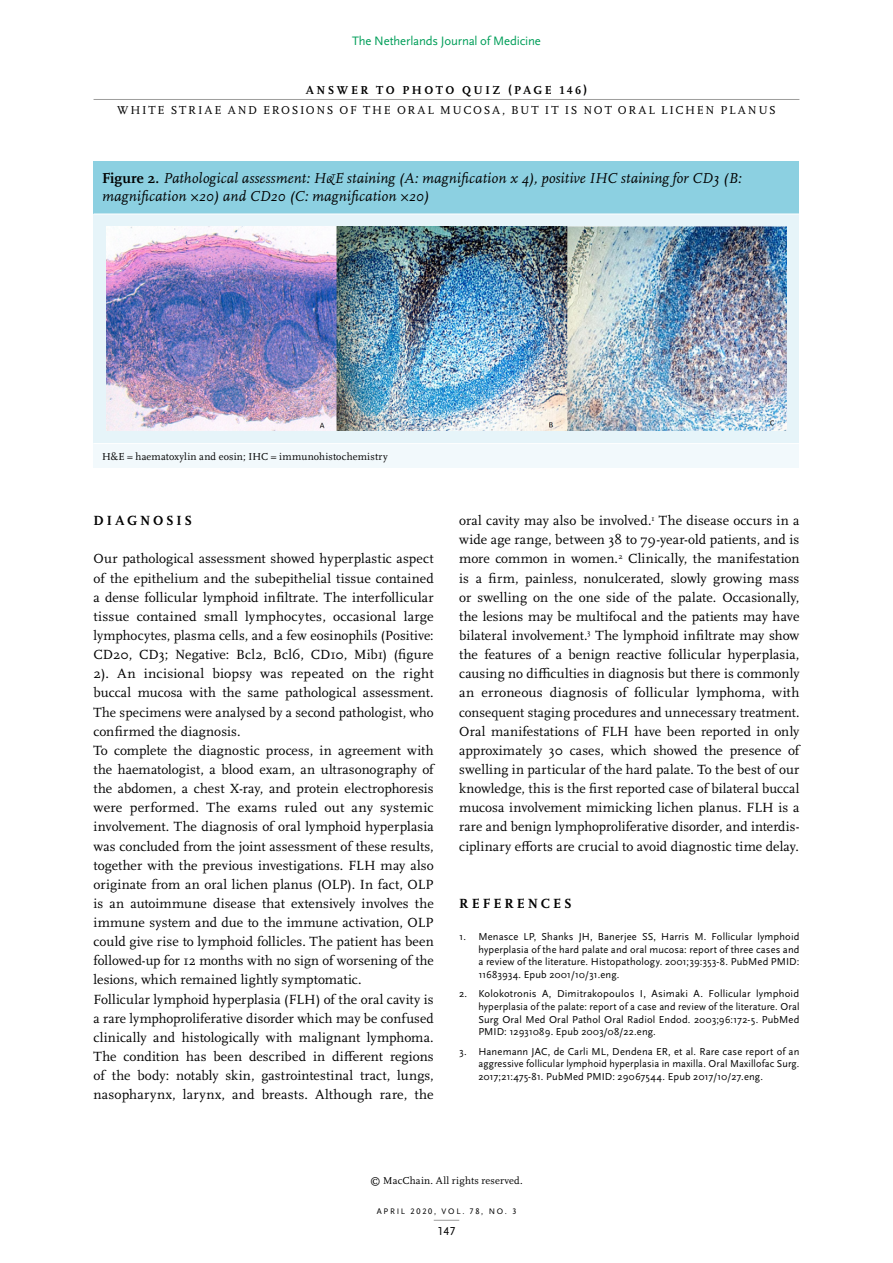
<style>
.page{position:relative;width:893px;height:1263px;background:#fff}
.page>*{position:absolute;margin:0;border:0;box-sizing:border-box;transform-origin:0 0}
.tabel-caption{font:italic 15px/18px "Scala Pro";letter-spacing:.01em;color:#000}
.brood_grep{font:13.8px/19.2px "Scala Pro";letter-spacing:.01em;color:#000;text-align:justify}
.tussenkop_1{font:700 13.8px "Scala Pro";letter-spacing:.21em;color:#000}
.t1{font:12.75px "Scala Sans Pro";letter-spacing:-.01em;color:#009e59}
.fotoquiz-answer{font:12px "Scala Pro";letter-spacing:.14em;color:#000}
.rubriek{font:700 12px "Scala Pro";letter-spacing:.205em;color:#000}
.t2{font:12px "Scala Sans Pro";color:#000}
.literatuur{font:10.5px/12.8px "Scala Sans Pro";letter-spacing:.015em;color:#000;text-align:justify}
.tabel_figuur-noot{font:10.5px "Scala Pro";letter-spacing:.02em;color:#000}
.t3{font:8.4px "Scala Sans Pro";letter-spacing:.21em;color:#000}
.s1{font-weight:700;font-style:normal}
</style>
<div class="page">
<svg style="left:434px;top:1220px;width:25px;height:1px"></svg>
<div style="left:94px;top:162px;width:705px;height:52px;background:#8cd0e1"></div>
<div style="left:94px;top:214px;width:705px;height:230px;background:#e6f4f9"></div>
<div style="left:94px;top:444px;width:705px;height:24px;background:#f2f9fc"></div>
<hr style="left:94px;top:214px;width:705px;height:1px;background:#fff">
<hr style="left:94px;top:443px;width:705px;height:1px;background:#fff">
<img style="left:106px;top:227px;width:681px;height:204px">
<hr style="left:94px;top:99px;width:705px;height:1px;background:#9d9d9c">
<p class="t1" style="left:352px;top:34px;width:190px">The Netherlands Journal of Medicine</p>
<p class="rubriek" style="left:306px;top:83px;width:283px">ANSWER TO PHOTO QUIZ (PAGE 146)</p>
<p class="fotoquiz-answer" style="left:117px;top:103px;width:660px">WHITE STRIAE AND EROSIONS OF THE ORAL MUCOSA, BUT IT IS NOT ORAL LICHEN PLANUS</p>
<p class="tabel-caption" style="left:102px;top:169px;width:641px"><span class="s1">Figure 2.</span> Pathological assessment: H&amp;E staining (A: magnification x 4), positive IHC staining for CD3 (B: magnification ×20) and CD20 (C: magnification ×20)</p>
<p class="tabel_figuur-noot" style="left:102px;top:450px;width:287px">H&amp;E = haematoxylin and eosin; IHC = immunohistochemistry</p>
<p class="tussenkop_1" style="left:94px;top:513px;width:100px">DIAGNOSIS</p>
<p class="brood_grep" style="left:94px;top:549px;width:342px">Our pathological assessment showed hyperplastic aspect of the epithelium and the subepithelial tissue contained a dense follicular lymphoid infiltrate. The interfollicular tissue contained small lymphocytes, occasional large lymphocytes, plasma cells, and a few eosinophils (Positive:<br>CD20, CD3; Negative: Bcl2, Bcl6, CD10, Mib1) (figure 2). An incisional biopsy was repeated on the right buccal mucosa with the same pathological assessment.<br>The specimens were analysed by a second pathologist, who confirmed the diagnosis.</p>
<p class="brood_grep" style="left:94px;top:741px;width:343px;text-align:left">To complete the diagnostic process, in agreement with the haematologist, a blood exam, an ultrasonography of the abdomen, a chest X-ray, and protein electrophoresis were performed. The exams ruled out any systemic involvement. The diagnosis of oral lymphoid hyperplasia was concluded from the joint assessment of these results, together with the previous investigations. FLH may also originate from an oral lichen planus (OLP). In fact, OLP is an autoimmune disease that extensively involves the immune system and due to the immune activation, OLP could give rise to lymphoid follicles. The patient has been followed-up for 12 months with no sign of worsening of the lesions, which remained lightly symptomatic.</p>
<p class="brood_grep" style="left:94px;top:990px;width:342px">Follicular lymphoid hyperplasia (FLH) of the oral cavity is a rare lymphoproliferative disorder which may be confused clinically and histologically with malignant lymphoma.<br>The condition has been described in different regions of the body: notably skin, gastrointestinal tract, lungs, nasopharynx, larynx, and breasts. Although rare, the</p>
<p class="brood_grep" style="left:459px;top:511px;width:342px">oral cavity may also be involved.<sup>1</sup> The disease occurs in a wide age range, between 38 to 79-year-old patients, and is more common in women.<sup>2</sup> Clinically, the manifestation is a firm, painless, nonulcerated, slowly growing mass or swelling on the one side of the palate. Occasionally, the lesions may be multifocal and the patients may have bilateral involvement.<sup>3</sup> The lymphoid infiltrate may show the features of a benign reactive follicular hyperplasia, causing no difficulties in diagnosis but there is commonly an erroneous diagnosis of follicular lymphoma, with consequent staging procedures and unnecessary treatment.</p>
<p class="brood_grep" style="left:459px;top:722px;width:343px;text-align:left">Oral manifestations of FLH have been reported in only approximately 30 cases, which showed the presence of swelling in particular of the hard palate. To the best of our knowledge, this is the first reported case of bilateral buccal mucosa involvement mimicking lichen planus. FLH is a rare and benign lymphoproliferative disorder, and interdis&shy;ciplinary efforts are crucial to avoid diagnostic time delay.</p>
<p class="tussenkop_1" style="left:459px;top:895px;width:114px">REFERENCES</p>
<p class="literatuur" style="left:478px;top:930px;width:323px;text-indent:-19px">1. Menasce LP, Shanks JH, Banerjee SS, Harris M. Follicular lymphoid hyperplasia of the hard palate and oral mucosa: report of three cases and a review of the literature. Histopathology. 2001;39:353-8. PubMed PMID:<br>11683934. Epub 2001/10/31.eng.</p>
<p class="literatuur" style="left:478px;top:987px;width:323px;text-indent:-19px">2. Kolokotronis A, Dimitrakopoulos I, Asimaki A. Follicular lymphoid hyperplasia of the palate: report of a case and review of the literature. Oral Surg Oral Med Oral Pathol Oral Radiol Endod. 2003;96:172-5. PubMed PMID: 12931089. Epub 2003/08/22.eng.</p>
<p class="literatuur" style="left:478px;top:1045px;width:323px;text-indent:-19px">3. Hanemann JAC, de Carli ML, Dendena ER, et al. Rare case report of an aggressive follicular lymphoid hyperplasia in maxilla. Oral Maxillofac Surg.<br>2017;21:475-81. PubMed PMID: 29067544. Epub 2017/10/27.eng.</p>
<p class="tabel_figuur-noot" style="left:370px;top:1174px;width:154px">© MacChain. All rights reserved.</p>
<p class="t3" style="left:377px;top:1206px;width:141px">APRIL 2020, VOL. 78, NO. 3</p>
<p class="t2" style="left:437px;top:1224px;width:19px">147</p>
</div>
